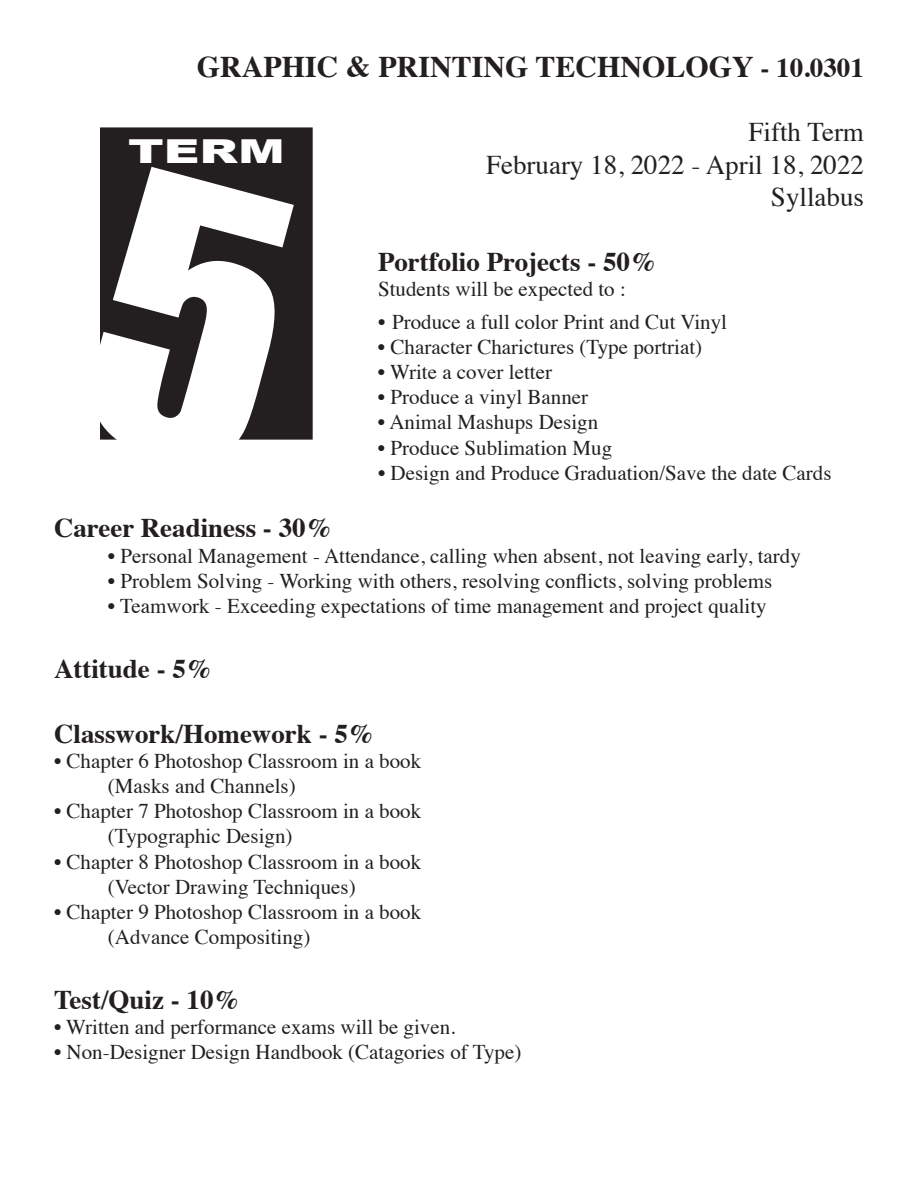
<style>
.page{position:relative;width:918px;height:1188px;background:#fff}
.page>*{position:absolute;margin:0;border:0;box-sizing:border-box;transform-origin:0 0}
.t1{font:900 33px "Arial";color:#fff;scale:1.5 1}
.t2{font:700 30px "Times";color:#231f20}
.t3{font:700 27px "Times";color:#231f20}
.t4{font:27px "Times";color:#231f20}
.t5{font:21px "Times";color:#231f20}
.s1{font-size:27px}
</style>
<div class="page">
<div style="left:101px;top:128px;width:211px;height:311px;background:#231f20"></div>
<div style="left:100px;top:127px;width:213px;height:313px;border:2px solid #231f20"></div>
<svg style="left:100px;top:166px;width:207px;height:274px"></svg>
<p class="t2" style="left:197px;top:38px;width:669px">GRAPHIC &amp; PRINTING TECHNOLOGY <span class="s1">- 10.0301</span></p>
<p class="t1" style="left:128px;top:127px;width:106px">TERM</p>
<p class="t4" style="left:749px;top:107px;width:117px">Fifth Term</p>
<p class="t4" style="left:486px;top:139px;width:379px">February 18, 2022 - April 18, 2022</p>
<p class="t4" style="left:771px;top:172px;width:95px">Syllabus</p>
<p class="t3" style="left:378px;top:236px;width:281px">Portfolio Projects - 50%</p>
<p class="t5" style="left:378px;top:269px;width:249px">Students will be expected to :</p>
<p class="t5" style="left:378px;top:302px;width:351px">• Produce a full color Print and Cut Vinyl</p>
<p class="t5" style="left:378px;top:327px;width:326px">• Character Charictures (Type portriat)</p>
<p class="t5" style="left:378px;top:352px;width:176px">• Write a cover letter</p>
<p class="t5" style="left:378px;top:377px;width:212px">• Produce a vinyl Banner</p>
<p class="t5" style="left:378px;top:403px;width:222px">• Animal Mashups Design</p>
<p class="t5" style="left:378px;top:428px;width:236px">• Produce Sublimation Mug</p>
<p class="t5" style="left:378px;top:453px;width:455px">• Design and Produce Graduation/Save the date Cards</p>
<p class="t3" style="left:54px;top:502px;width:280px">Career Readiness - 30%</p>
<p class="t5" style="left:108px;top:536px;width:694px">• Personal Management - Attendance, calling when absent, not leaving early, tardy</p>
<p class="t5" style="left:108px;top:561px;width:666px">• Problem Solving - Working with others, resolving conflicts, solving problems</p>
<p class="t5" style="left:108px;top:586px;width:660px">• Teamwork - Exceeding expectations of time management and project quality</p>
<p class="t3" style="left:54px;top:643px;width:160px">Attitude - 5%</p>
<p class="t3" style="left:54px;top:708px;width:322px">Classwork/Homework - 5%</p>
<p class="t5" style="left:54px;top:741px;width:369px">• Chapter 6 Photoshop Classroom in a book</p>
<p class="t5" style="left:108px;top:766px;width:189px">(Masks and Channels)</p>
<p class="t5" style="left:54px;top:791px;width:369px">• Chapter 7 Photoshop Classroom in a book</p>
<p class="t5" style="left:108px;top:817px;width:186px">(Typographic Design)</p>
<p class="t5" style="left:54px;top:842px;width:369px">• Chapter 8 Photoshop Classroom in a book</p>
<p class="t5" style="left:108px;top:867px;width:249px">(Vector Drawing Techniques)</p>
<p class="t5" style="left:54px;top:892px;width:369px">• Chapter 9 Photoshop Classroom in a book</p>
<p class="t5" style="left:108px;top:917px;width:204px">(Advance Compositing)</p>
<p class="t3" style="left:54px;top:974px;width:188px">Test/Quiz - 10%</p>
<p class="t5" style="left:54px;top:1007px;width:403px">• Written and performance exams will be given.</p>
<p class="t5" style="left:54px;top:1033px;width:469px">• Non-Designer Design Handbook (Catagories of Type)</p>
</div>
